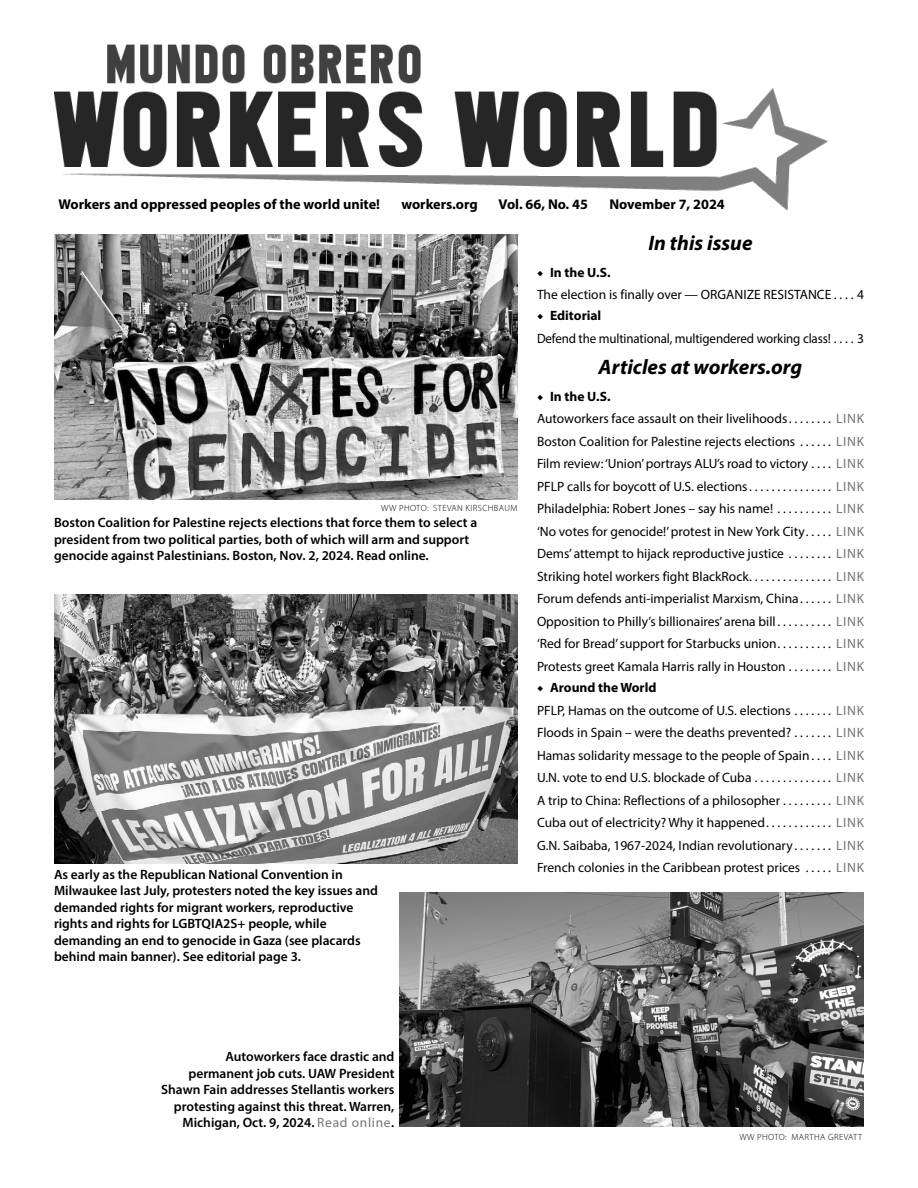
<style>
.page{position:relative;width:918px;height:1188px;background:#fff}
.page>*{position:absolute;margin:0;border:0;box-sizing:border-box;transform-origin:0 0}
.t1{font:italic 700 21px "Myriad Pro";color:#000}
.t2{font:700 14.25px "Myriad Pro";color:#000}
.t3{font:13.5px/22.5px "Myriad Pro";color:#000}
.t4{font:600 13.5px/16.5px "Myriad Pro";color:#000}
.t5{font:13.5px/22.5px "Myriad Pro";color:#000;scale:.96 1}
.t6{font:300 9px "Myriad Pro";letter-spacing:.045em;color:#000}
.s1{font-family:"Minion Pro";font-weight:700}
.s2{font-weight:700}
.s3{color:#757575}
.s4{font-weight:400;color:#757575}
</style>
<div class="page">
<img style="left:54px;top:44px;width:773px;height:166px">
<img style="left:54px;top:234px;width:464px;height:266px">
<img style="left:399px;top:893px;width:465px;height:234px">
<img style="left:54px;top:594px;width:464px;height:270px">
<p class="t2" style="left:58px;top:195px;width:323px">Workers and oppressed peoples of the world unite!</p>
<p class="t2" style="left:401px;top:195px;width:78px">workers.org</p>
<p class="t2" style="left:499px;top:195px;width:91px">Vol. 66, No. 45</p>
<p class="t2" style="left:609px;top:195px;width:117px">November 7, 2024</p>
<h1 class="t1" style="left:648px;top:229px;width:106px">In this issue</h1>
<p class="t3" style="left:537px;top:261px;width:329px"><span class="s1">◆</span> <span class="s2">In the U.S.<br></span>The election is finally over — ORGANIZE RESISTANCE . . . . 4</p>
<p class="t5" style="left:537px;top:304px;width:342px"><span class="s1">◆</span> <span class="s2">Editorial<br></span>Defend the multinational, multigendered working class! . . . . 3</p>
<h1 class="t1" style="left:599px;top:353px;width:205px">Articles at workers.org</h1>
<p class="t3" style="left:537px;top:385px;width:328px"><span class="s1">◆</span> <span class="s2">In the U.S.<br></span>Autoworkers face assault on their livelihoods . . . . . . . . <span class="s3">LINK </span>Boston Coalition for Palestine rejects elections . . . . . . <span class="s3">LINK </span>Film review: ‘Union’ portrays ALU’s road to victory . . . . <span class="s3">LINK </span>PFLP calls for boycott of U.S. elections . . . . . . . . . . . . . . . <span class="s3">LINK </span>Philadelphia: Robert Jones – say his name! . . . . . . . . . . <span class="s3">LINK </span>‘No votes for genocide!’ protest in New York City . . . . . <span class="s3">LINK </span>Dems’ attempt to hijack reproductive justice . . . . . . . . <span class="s3">LINK </span>Striking hotel workers fight BlackRock . . . . . . . . . . . . . . . <span class="s3">LINK </span>Forum defends anti-imperialist Marxism, China . . . . . . <span class="s3">LINK </span>Opposition to Philly’s billionaires’ arena bill . . . . . . . . . . <span class="s3">LINK </span>‘Red for Bread’ support for Starbucks union . . . . . . . . . . <span class="s3">LINK </span>Protests greet Kamala Harris rally in Houston . . . . . . . . <span class="s3">LINK</span></p>
<p class="t3" style="left:537px;top:676px;width:328px"><span class="s1">◆</span> <span class="s2">Around the World<br></span>PFLP, Hamas on the outcome of U.S. elections . . . . . . . <span class="s3">LINK </span>Floods in Spain – were the deaths prevented? . . . . . . . <span class="s3">LINK </span>Hamas solidarity message to the people of Spain . . . . <span class="s3">LINK </span>U.N. vote to end U.S. blockade of Cuba . . . . . . . . . . . . . . <span class="s3">LINK </span>A trip to China: Reflections of a philosopher . . . . . . . . . <span class="s3">LINK </span>Cuba out of electricity? Why it happened . . . . . . . . . . . . <span class="s3">LINK </span>G.N. Saibaba, 1967-2024, Indian revolutionary . . . . . . . <span class="s3">LINK </span>French colonies in the Caribbean protest prices . . . . . <span class="s3">LINK</span></p>
<p class="t6" style="left:381px;top:502px;width:138px">WW PHOTO: STEVAN KIRSCHBAUM</p>
<p class="t4" style="left:54px;top:514px;width:425px">Boston Coalition for Palestine rejects elections that force them to select a president from two political parties, both of which will arm and support genocide against Palestinians. Boston, Nov. 2, 2024. Read online.</p>
<p class="t4" style="left:54px;top:866px;width:325px">As early as the Republican National Convention in Milwaukee last July, protesters noted the key issues and demanded rights for migrant workers, reproductive rights and rights for LGBTQIA2S+ people, while demanding an end to genocide in Gaza (see placards behind main banner). See editorial page 3.</p>
<p class="t4" style="left:161px;top:1048px;width:235px;text-align:right">Autoworkers face drastic and permanent job cuts. UAW President Shawn Fain addresses Stellantis workers protesting against this threat. Warren, Michigan, Oct. 9, 2024. <span class="s4">Read online</span>.</p>
<p class="t6" style="left:739px;top:1132px;width:125px">WW PHOTO: MARTHA GREVATT</p>
</div>
